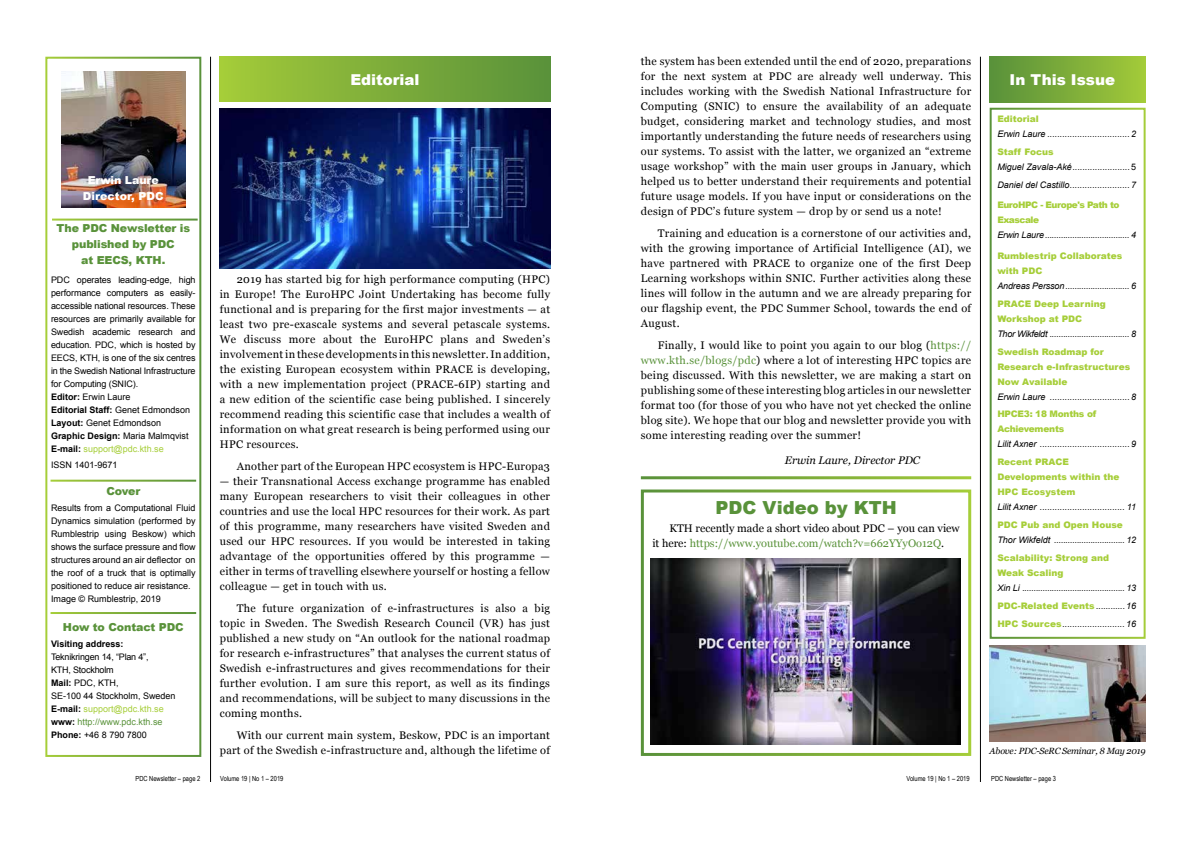
<style>
.page{position:relative;width:1191px;height:842px;background:#fff}
.page>*{position:absolute;margin:0;border:0;box-sizing:border-box;transform-origin:0 0}
.t1{font:900 18px "Arial";color:#59923a}
.t2{font:900 15px "Arial";color:#fff}
.t3{font:11px/15px "Georgia";letter-spacing:.025em;color:#000;text-align:justify}
.t4{font:11px/15px "Georgia";color:#000}
.t5{font:900 11px/16px "Arial";letter-spacing:-.01em;color:#59923a;text-align:center}
.t6{font:italic 11px "Georgia";color:#000}
.t7{font:900 11px/16px "Arial";color:#fff;text-align:center}
.t8{font:9px/13px "Arial";color:#000}
.t9{font:italic 9px/17.8px "Arial";color:#000;text-align:justify}
.t10{font:900 9px/15px "Arial";color:#a6ce39}
.t11{font:italic 9px "Arial";letter-spacing:-.025em;color:#000}
.t12{font:italic 9px "Georgia";letter-spacing:-.02em;color:#000}
.t13{font:900 9px/15px "Arial";letter-spacing:-.05em;color:#a6ce39}
.t14{font:900 9px/15px "Arial";letter-spacing:-.025em;color:#a6ce39}
.t15{font:700 9px "Arial";color:#000}
.t16{font:7px "Arial Narrow";color:#000}
.s1{font-weight:700}
.s2{color:#a6ce39}
.s3{color:#59923a}
.s4{font-weight:900;color:#a6ce39}
.s5{font-style:italic}
.s6{font-weight:900;font-style:normal;color:#a6ce39}
</style>
<div class="page">
<hr style="left:980px;top:57px;width:1px;height:725px;background:#000">
<hr style="left:210px;top:57px;width:1px;height:725px;background:#000">
<img style="left:62px;top:72px;width:123px;height:136px">
<div style="left:989px;top:108px;width:156px;height:531px;border:2px solid #fff"></div>
<div style="left:989px;top:57px;width:156px;height:45px;background:linear-gradient(to right,#58903a,#a2c939)"></div>
<div style="left:220px;top:57px;width:330px;height:44px;background:linear-gradient(to right,#a4cb39,#59913a)"></div>
<div style="left:641px;top:489px;width:330px;height:267px;border:3px solid #fff"></div>
<img style="left:651px;top:558px;width:309px;height:186px">
<img style="left:989px;top:645px;width:156px;height:96px">
<div style="left:45px;top:57px;width:156px;height:700px;border:2px solid #fff"></div>
<img style="left:220px;top:108px;width:330px;height:160px">
<h2 class="t2" style="left:350px;top:69px;width:71px">Editorial</h2>
<p class="t7" style="left:83px;top:172px;width:82px">Erwin Laure<br>Director, PDC</p>
<p class="t5" style="left:56px;top:220px;width:135px">The PDC Newsletter is published by PDC<br>at EECS, KTH.</p>
<p class="t8" style="left:51px;top:273px;width:146px">PDC operates leading-edge, high performance computers as easily&shy;accessible national resources. These resources are primarily available for<br>Swedish academic research and education. PDC, which is hosted by<br>EECS, KTH, is one of the six centres in the Swedish National Infrastructure for Computing (SNIC).<br><span class="s1">Editor:</span> Erwin Laure<br><span class="s1">Editorial Staff:</span> Genet Edmondson<br><span class="s1">Layout:</span> Genet Edmondson<br><span class="s1">Graphic Design:</span> Maria Malmqvist<br><span class="s1">E-mail:</span> <span class="s2">support@pdc.kth.se</span></p>
<p class="t8" style="left:51px;top:458px;width:68px">ISSN 1401-9671</p>
<p class="t5" style="left:106px;top:483px;width:35px">Cover</p>
<p class="t8" style="left:51px;top:502px;width:146px">Results from a Computational Fluid Dynamics simulation (performed by Rumblestrip using Beskow) which shows the surface pressure and flow structures around an air deflector on the roof of a truck that is optimally positioned to reduce air resistance.<br>Image © Rumblestrip, 2019</p>
<p class="t5" style="left:63px;top:619px;width:122px">How to Contact PDC</p>
<p class="t15" style="left:51px;top:638px;width:74px">Visiting address:</p>
<p class="t8" style="left:51px;top:650px;width:126px">Teknikringen 14, “Plan 4”,<br>KTH, Stockholm<br><span class="s1">Mail:</span> PDC, KTH,<br>SE-100 44 Stockholm, Sweden<br><span class="s1">E-mail:</span> <span class="s2">support@pdc.kth.se </span><span class="s1">www:</span> <span class="s3">http://www.pdc.kth.se<br></span><span class="s1">Phone:</span> +46 8 790 7800</p>
<p class="t3" style="left:220px;top:272px;width:332px;text-indent:17px">2019 has started big for high performance computing (HPC) in Europe! The EuroHPC Joint Undertaking has become fully functional and is preparing for the first major investments — at least two pre-exascale systems and several petascale systems.<br>We discuss more about the EuroHPC plans and Sweden’s involvement in these developments in this newsletter. In addition, the existing European ecosystem within PRACE is developing, with a new implementation project (PRACE-6IP) starting and a new edition of the scientific case being published. I sincerely recommend reading this scientific case that includes a wealth of information on what great research is being performed using our HPC resources.</p>
<p class="t3" style="left:237px;top:459px;width:315px">Another part of the European HPC ecosystem is HPC-Europa3</p>
<p class="t3" style="left:220px;top:474px;width:332px">— their Transnational Access exchange programme has enabled many European researchers to visit their colleagues in other countries and use the local HPC resources for their work. As part of this programme, many researchers have visited Sweden and used our HPC resources. If you would be interested in taking advantage of the opportunities offered by this programme — either in terms of travelling elsewhere yourself or hosting a fellow colleague — get in touch with us.</p>
<p class="t3" style="left:220px;top:600px;width:332px;text-indent:17px">The future organization of e-infrastructures is also a big topic in Sweden. The Swedish Research Council (VR) has just published a new study on “An outlook for the national roadmap for research e-infrastructures” that analyses the current status of Swedish e-infrastructures and gives recommendations for their further evolution. I am sure this report, as well as its findings and recommendations, will be subject to many discussions in the coming months.</p>
<p class="t3" style="left:220px;top:727px;width:332px;text-align:right">With our current main system, Beskow, PDC is an important part of the Swedish e-infrastructure and, although the lifetime of</p>
<p class="t3" style="left:641px;top:53px;width:332px">the system has been extended until the end of 2020, preparations for the next system at PDC are already well underway. This includes working with the Swedish National Infrastructure for Computing (SNIC) to ensure the availability of an adequate budget, considering market and technology studies, and most importantly understanding the future needs of researchers using our systems. To assist with the latter, we organized an “extreme usage workshop” with the main user groups in January, which helped us to better understand their requirements and potential future usage models. If you have input or considerations on the design of PDC’s future system — drop by or send us a note!</p>
<p class="t3" style="left:641px;top:225px;width:332px;text-indent:17px">Training and education is a cornerstone of our activities and, with the growing importance of Artificial Intelligence (AI), we have partnered with PRACE to organize one of the first Deep Learning workshops within SNIC. Further activities along these lines will follow in the autumn and we are already preparing for our flagship event, the PDC Summer School, towards the end of August.</p>
<p class="t3" style="left:641px;top:337px;width:332px;text-indent:17px">Finally, I would like to point you again to our blog (<span class="s3">https:// www.kth.se/blogs/pdc</span>) where a lot of interesting HPC topics are being discussed. With this newsletter, we are making a start on publishing some of these interesting blog articles in our newsletter format too (for those of you who have not yet checked the online blog site). We hope that our blog and newsletter provide you with some interesting reading over the summer!</p>
<p class="t6" style="left:785px;top:452px;width:137px">Erwin Laure, Director PDC</p>
<h1 class="t1" style="left:715px;top:494px;width:183px">PDC Video by KTH</h1>
<p class="t4" style="left:652px;top:520px;width:309px;text-indent:17px">KTH recently made a short video about PDC – you can view it here: <span class="s3">https://www.youtube.com/watch?v=662YYyOo12Q</span>.</p>
<h2 class="t2" style="left:1009px;top:69px;width:107px">In This Issue</h2>
<p class="t10" style="left:997px;top:111px;width:43px">Editorial</p>
<p class="t9" style="left:997px;top:125px;width:140px">Erwin Laure ................................. 2</p>
<p class="t8" style="left:997px;top:144px;width:140px;line-height:15px"><span class="s4">Staff Focus<br></span><span class="s5">Miguel Zavala-Aké</span>....................... 5</p>
<p class="t9" style="left:997px;top:176px;width:140px">Daniel del Castillo........................ 7</p>
<p class="t13" style="left:997px;top:197px;width:124px">EuroHPC - Europe's Path to<br>Exascale</p>
<p class="t9" style="left:997px;top:226px;width:140px">Erwin Laure..................................... 4</p>
<p class="t10" style="left:997px;top:248px;width:126px">Rumblestrip Collaborates with PDC</p>
<p class="t9" style="left:997px;top:277px;width:140px">Andreas Persson............................ 6</p>
<p class="t10" style="left:997px;top:296px;width:110px">PRACE Deep Learning<br>Workshop at PDC</p>
<p class="t11" style="left:997px;top:328px;width:140px">Thor Wikfeldt ................................... 8</p>
<p class="t10" style="left:997px;top:344px;width:134px">Swedish Roadmap for<br>Research e-Infrastructures<br>Now Available</p>
<p class="t9" style="left:997px;top:388px;width:140px">Erwin Laure ................................ 8</p>
<p class="t14" style="left:997px;top:406px;width:100px">HPCE3: 18 Months of<br>Achievements</p>
<p class="t9" style="left:997px;top:435px;width:140px">Lilit Axner .................................... 9</p>
<p class="t10" style="left:997px;top:454px;width:124px">Recent PRACE<br>Developments within the<br>HPC Ecosystem</p>
<p class="t9" style="left:997px;top:498px;width:140px">Lilit Axner .................................. 11</p>
<p class="t10" style="left:997px;top:517px;width:127px">PDC Pub and Open House</p>
<p class="t9" style="left:997px;top:531px;width:140px">Thor Wikfeldt ............................... 12</p>
<p class="t10" style="left:997px;top:550px;width:113px">Scalability: Strong and<br>Weak Scaling</p>
<p class="t9" style="left:997px;top:579px;width:140px">Xin Li ............................................. 13<br><span class="s6">PDC-Related Events</span> ............16<br><span class="s6">HPC Sources</span>......................... 16</p>
<p class="t12" style="left:989px;top:744px;width:157px">Above: PDC-SeRC Seminar, 8 May 2019</p>
<p class="t16" style="left:135px;top:774px;width:66px">PDC Newsletter – page 2</p>
<p class="t16" style="left:220px;top:774px;width:65px">Volume 19 | No 1 – 2019</p>
<p class="t16" style="left:906px;top:774px;width:65px">Volume 19 | No 1 – 2019</p>
<p class="t16" style="left:991px;top:774px;width:66px">PDC Newsletter – page 3</p>
</div>
